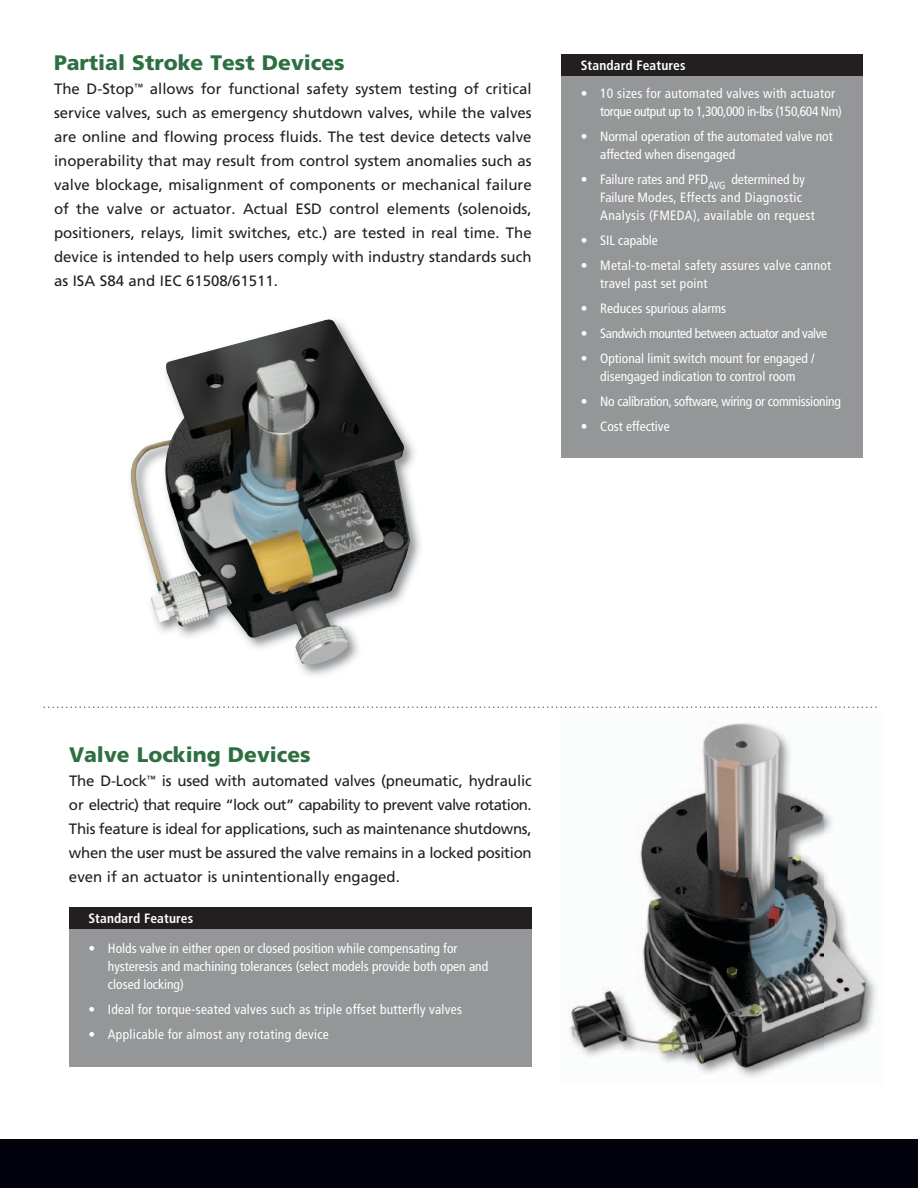
<style>
.page{position:relative;width:918px;height:1188px;background:#fff}
.page>*{position:absolute;margin:0;border:0;box-sizing:border-box;transform-origin:0 0}
.t1{font:900 21px "Frutiger LT Std";color:#2e6f42}
.t2{font:15px/24px "Frutiger LT Std";color:#231f20;text-align:justify}
.t3{font:condensed 13.5px/18px "Frutiger LT Std";color:#fff}
.t4{font:condensed 13.5px/18px "Frutiger LT Std";letter-spacing:.02em;color:#fff}
.t5{font:condensed 13.5px/18px "Frutiger LT Std";letter-spacing:.03em;color:#fff}
.t6{font:condensed 13.5px "Frutiger LT Std";letter-spacing:-.02em;color:#fff}
.t7{font:condensed 13.5px "Frutiger LT Std";letter-spacing:-.03em;color:#fff}
.t8{font:700 condensed 13.5px "Frutiger LT Std";letter-spacing:.01em;color:#fff}
</style>
<div class="page">
<div style="left:561px;top:75px;width:302px;height:383px;background:#949698"></div>
<div style="left:69px;top:929px;width:463px;height:137px;background:#949698"></div>
<svg style="left:44px;top:706px;width:833px;height:2px"></svg>
<div style="left:561px;top:54px;width:302px;height:21px;background:#231f20"></div>
<div style="left:69px;top:908px;width:463px;height:21px;background:#231f20"></div>
<img style="left:568px;top:722px;width:309px;height:356px">
<img style="left:301px;top:319px;width:120px;height:357px">
<img style="left:130px;top:320px;width:280px;height:348px">
<div style="left:0;top:1139px;width:918px;height:49px;background:#01020b"></div>
<h1 class="t1" style="left:54px;top:50px;width:292px">Partial Stroke Test Devices</h1>
<p class="t2" style="left:54px;top:77px;width:479px">The D-Stop<sup>™</sup> allows for functional safety system testing of critical service valves, such as emergency shutdown valves, while the valves are online and flowing process fluids. The test device detects valve inoperability that may result from control system anomalies such as valve blockage, misalignment of components or mechanical failure of the valve or actuator. Actual ESD control elements (solenoids, positioners, relays, limit switches, etc.) are tested in real time. The device is intended to help users comply with industry standards such as ISA S84 and IEC 61508/61511.</p>
<p class="t8" style="left:581px;top:57px;width:106px">Standard Features</p>
<p class="t4" style="left:600px;top:85px;width:243px;text-indent:-19px">• 10 sizes for automated valves with actuator torque output up to 1,300,000 in-lbs (150,604 Nm)</p>
<p class="t3" style="left:600px;top:128px;width:234px;text-indent:-19px">• Normal operation of the automated valve not affected when disengaged</p>
<p class="t5" style="left:600px;top:171px;width:216px;text-indent:-19px">• Failure rates and PFD<sub>AVG</sub> determined by<br>Failure Modes, Effects and Diagnostic<br>Analysis (FMEDA), available on request</p>
<p class="t3" style="left:581px;top:232px;width:79px">• SIL capable</p>
<p class="t4" style="left:600px;top:257px;width:232px;text-indent:-19px">• Metal-to-metal safety assures valve cannot travel past set point</p>
<p class="t3" style="left:581px;top:300px;width:147px">• Reduces spurious alarms</p>
<p class="t7" style="left:581px;top:326px;width:248px">• Sandwich mounted between actuator and valve</p>
<p class="t3" style="left:581px;top:350px;width:235px;text-align:center">• Optional limit switch mount for engaged / disengaged indication to control room</p>
<p class="t6" style="left:581px;top:394px;width:262px">• No calibration, software, wiring or commissioning</p>
<p class="t3" style="left:581px;top:418px;width:90px">• Cost effective</p>
<h1 class="t1" style="left:69px;top:742px;width:243px">Valve Locking Devices</h1>
<p class="t2" style="left:69px;top:769px;width:464px">The D-Lock<sup>™</sup> is used with automated valves (pneumatic, hydraulic or electric) that require “lock out” capability to prevent valve rotation.<br>This feature is ideal for applications, such as maintenance shutdowns, when the user must be assured the valve remains in a locked position even if an actuator is unintentionally engaged.</p>
<p class="t8" style="left:88px;top:911px;width:106px">Standard Features</p>
<p class="t3" style="left:108px;top:939px;width:382px;text-indent:-19px">• Holds valve in either open or closed position while compensating for hysteresis and machining tolerances (select models provide both open and closed locking)</p>
<p class="t4" style="left:88px;top:1000px;width:375px">• Ideal for torque-seated valves such as triple offset butterfly valves</p>
<p class="t4" style="left:88px;top:1025px;width:242px">• Applicable for almost any rotating device</p>
</div>
